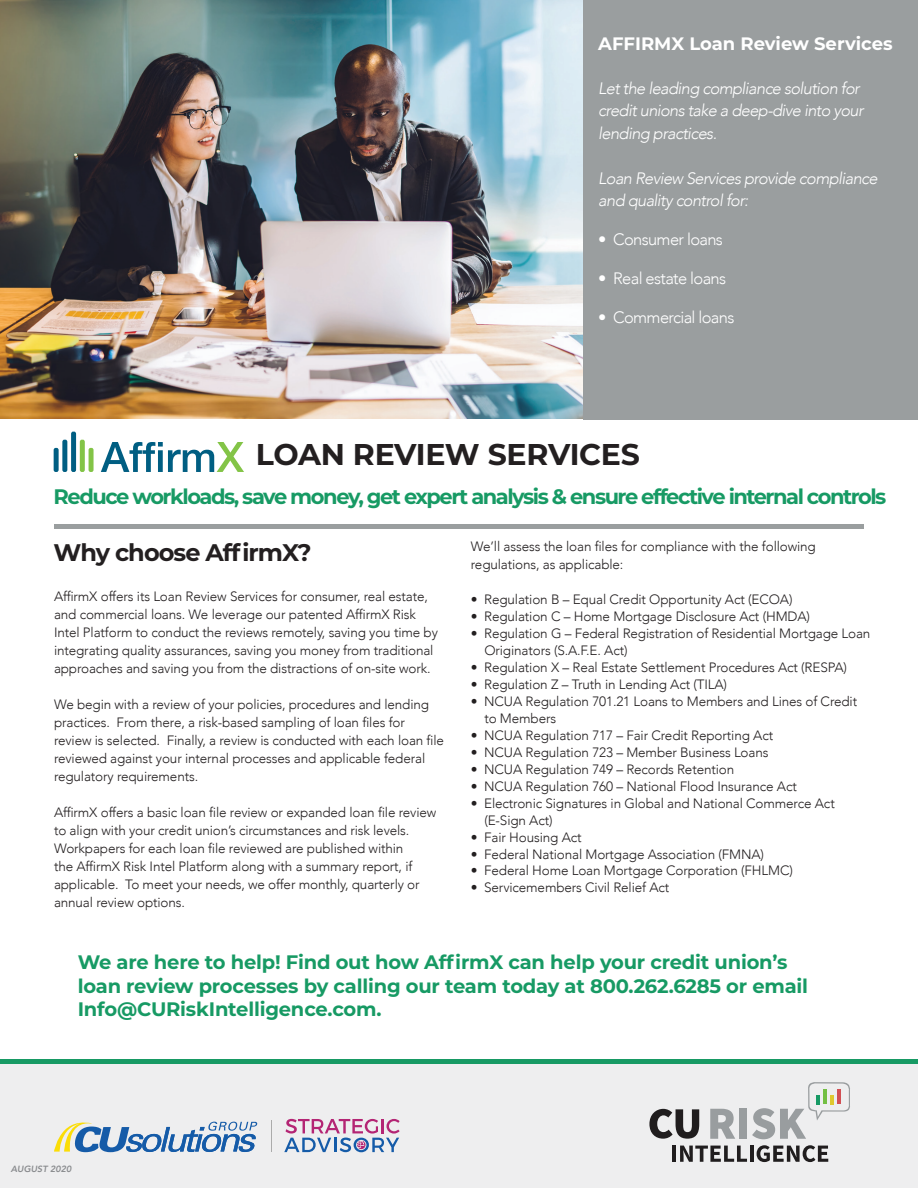
<style>
.page{position:relative;width:918px;height:1188px;background:#fff}
.page>*{position:absolute;margin:0;border:0;box-sizing:border-box;transform-origin:0 0}
.t1{font:700 30px "Montserrat";letter-spacing:-.01em;color:#231f20}
.t2{font:700 24px "Montserrat";letter-spacing:-.04em;color:#231f20}
.t3{font:700 21px "Montserrat";letter-spacing:-.07em;color:#179a64}
.t4{font:700 19.5px/23.4px "Montserrat";letter-spacing:-.01em;color:#179a64}
.t5{font:700 18px "Montserrat";color:#fff}
.t6{font:italic 300 16.5px/22.5px "Avenir";letter-spacing:-.04em;color:#fff}
.t7{font:300 16.5px "Avenir";letter-spacing:-.04em;color:#fff}
.t8{font:300 13.5px/18px "Avenir";letter-spacing:-.01em;color:#231f20}
.t9{font:italic 800 9px "Avenir LT Pro";color:#8a8c8f}
</style>
<div class="page">
<div style="left:0;top:1064px;width:918px;height:124px;background:#eeeeef"></div>
<div style="left:0;top:1059px;width:918px;height:5px;background:#179a64"></div>
<img style="left:0;top:0;width:583px;height:418px">
<div style="left:54px;top:524px;width:810px;height:5px;background:#9a9e9f"></div>
<div style="left:583px;top:0;width:335px;height:419px;background:#9a9e9f"></div>
<svg style="left:101px;top:442px;width:143px;height:30px"></svg>
<div style="left:54px;top:448px;width:5px;height:24px;background:#005e82;border-radius:2px"></div>
<div style="left:62px;top:440px;width:5px;height:32px;background:#005e82;border-radius:2px"></div>
<div style="left:71px;top:432px;width:5px;height:40px;background:#005e82;border-radius:2px"></div>
<div style="left:80px;top:440px;width:5px;height:32px;background:#83c447;border-radius:2px"></div>
<div style="left:89px;top:448px;width:5px;height:24px;background:#83c447;border-radius:2px"></div>
<svg style="left:649px;top:1109px;width:50px;height:30px"></svg>
<hr style="left:673px;top:1146px;width:3px;height:16px;background:#201d1e">
<svg style="left:680px;top:1146px;width:67px;height:16px"></svg>
<hr style="left:750px;top:1146px;width:4px;height:16px;background:#201d1e">
<svg style="left:757px;top:1145px;width:71px;height:17px"></svg>
<svg style="left:710px;top:1109px;width:25px;height:30px"></svg>
<div style="left:739px;top:1109px;width:8px;height:30px;background:#999d9f"></div>
<svg style="left:752px;top:1082px;width:98px;height:57px"></svg>
<hr style="left:271px;top:1120px;width:1px;height:32px;background:#ababab">
<svg style="left:54px;top:1121px;width:204px;height:31px"></svg>
<svg style="left:284px;top:1119px;width:116px;height:33px"></svg>
<p class="t5" style="left:598px;top:30px;width:296px">AFFIRMX Loan Review Services</p>
<p class="t6" style="left:598px;top:77px;width:267px">Let the leading compliance solution for credit unions take a deep-dive into your lending practices.</p>
<p class="t6" style="left:598px;top:167px;width:281px">Loan Review Services provide compliance and quality control for:</p>
<p class="t7" style="left:598px;top:230px;width:126px">• Consumer loans</p>
<p class="t7" style="left:598px;top:269px;width:129px">• Real estate loans</p>
<p class="t7" style="left:598px;top:308px;width:138px">• Commercial loans</p>
<p class="t1" style="left:256px;top:433px;width:385px">LOAN REVIEW SERVICES</p>
<p class="t3" style="left:54px;top:481px;width:834px">Reduce workloads, save money, get expert analysis &amp; ensure effective internal controls</p>
<p class="t8" style="left:471px;top:538px;width:347px">We’ll assess the loan files for compliance with the following regulations, as applicable:</p>
<p class="t8" style="left:471px;top:591px;width:323px">• Regulation B – Equal Credit Opportunity Act (ECOA)</p>
<p class="t8" style="left:471px;top:608px;width:341px">• Regulation C – Home Mortgage Disclosure Act (HMDA)</p>
<p class="t8" style="left:471px;top:625px;width:401px">• Regulation G – Federal Registration of Residential Mortgage Loan</p>
<p class="t8" style="left:484px;top:642px;width:145px">Originators (S.A.F.E. Act)</p>
<p class="t8" style="left:471px;top:658px;width:378px">• Regulation X – Real Estate Settlement Procedures Act (RESPA)</p>
<p class="t8" style="left:471px;top:675px;width:258px">• Regulation Z – Truth in Lending Act (TILA)</p>
<p class="t8" style="left:471px;top:692px;width:388px">• NCUA Regulation 701.21 Loans to Members and Lines of Credit</p>
<p class="t8" style="left:484px;top:709px;width:73px">to Members</p>
<p class="t8" style="left:471px;top:726px;width:304px">• NCUA Regulation 717 – Fair Credit Reporting Act</p>
<p class="t8" style="left:471px;top:743px;width:299px">• NCUA Regulation 723 – Member Business Loans</p>
<p class="t8" style="left:471px;top:760px;width:265px">• NCUA Regulation 749 – Records Retention</p>
<p class="t8" style="left:471px;top:777px;width:327px">• NCUA Regulation 760 – National Flood Insurance Act</p>
<p class="t8" style="left:471px;top:794px;width:365px">• Electronic Signatures in Global and National Commerce Act</p>
<p class="t8" style="left:484px;top:811px;width:70px">(E-Sign Act)</p>
<p class="t8" style="left:471px;top:828px;width:112px">• Fair Housing Act</p>
<p class="t8" style="left:471px;top:845px;width:295px">• Federal National Mortgage Association (FMNA)</p>
<p class="t8" style="left:471px;top:862px;width:324px">• Federal Home Loan Mortgage Corporation (FHLMC)</p>
<p class="t8" style="left:471px;top:879px;width:200px">• Servicemembers Civil Relief Act</p>
<p class="t2" style="left:54px;top:535px;width:260px">Why choose AffirmX?</p>
<p class="t8" style="left:54px;top:588px;width:385px">AffirmX offers its Loan Review Services for consumer, real estate, and commercial loans. We leverage our patented AffirmX Risk Intel Platform to conduct the reviews remotely, saving you time by integrating quality assurances, saving you money from traditional approaches and saving you from the distractions of on-site work.</p>
<p class="t8" style="left:54px;top:696px;width:392px">We begin with a review of your policies, procedures and lending practices. From there, a risk-based sampling of loan files for review is selected. Finally, a review is conducted with each loan file reviewed against your internal processes and applicable federal regulatory requirements.</p>
<p class="t8" style="left:54px;top:804px;width:384px">AffirmX offers a basic loan file review or expanded loan file review to align with your credit union’s circumstances and risk levels.<br>Workpapers for each loan file reviewed are published within<br>the AffirmX Risk Intel Platform along with a summary report, if applicable. To meet your needs, we offer monthly, quarterly or annual review options.</p>
<p class="t4" style="left:78px;top:950px;width:732px">We are here to help! Find out how AffirmX can help your credit union’s loan review processes by calling our team today at 800.262.6285 or email<br>Info@CURiskIntelligence.com.</p>
<p class="t9" style="left:11px;top:1164px;width:62px">AUGUST 2020</p>
</div>
